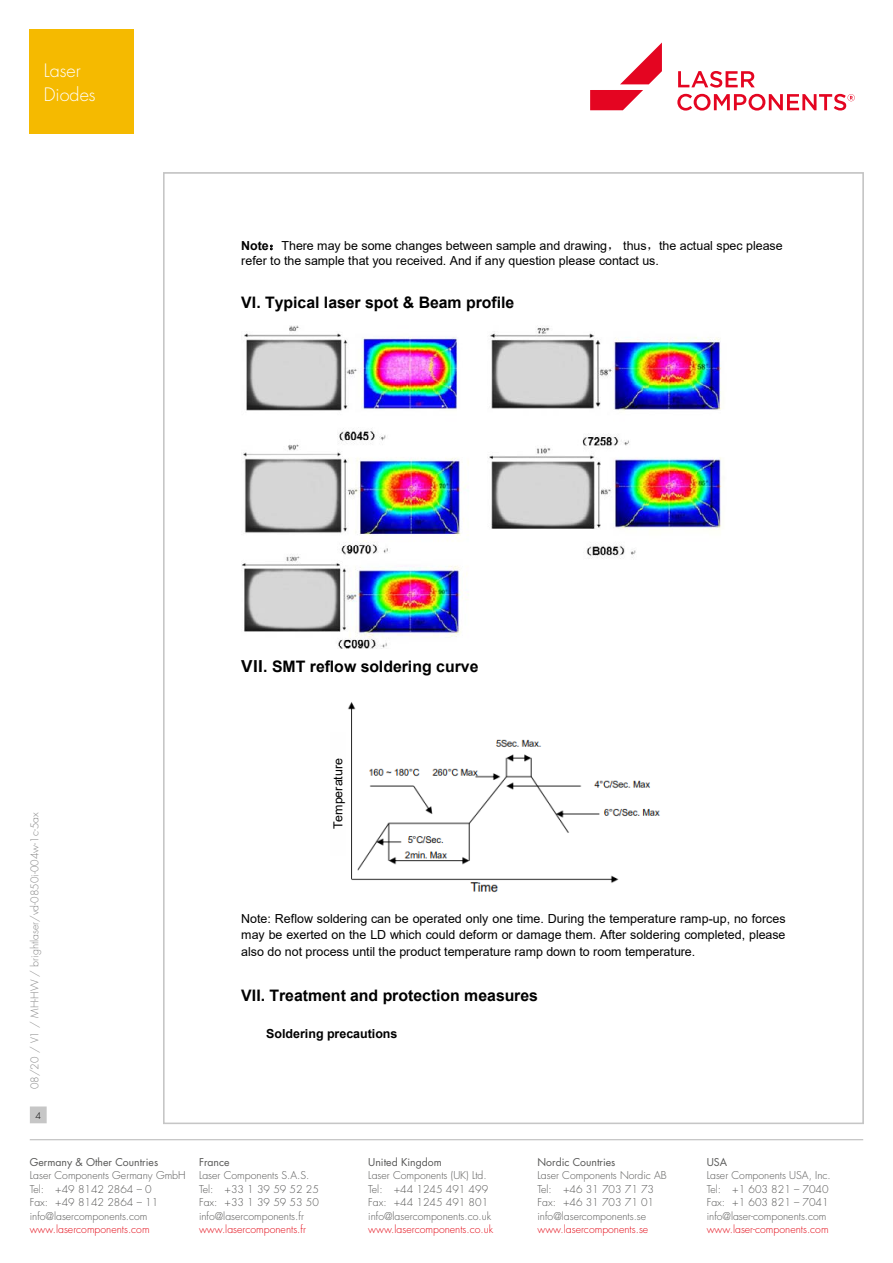
<style>
.page{position:relative;width:893px;height:1263px;background:#fff}
.page>*{position:absolute;margin:0;border:0;box-sizing:border-box;transform-origin:0 0}
.t1{font:300 18px/24px "Futura Std";color:#fff}
.t2{font:700 15.9px "Arial";color:#000}
.t3{font:12.45px/16.6px "Arial";color:#000}
.t4{font:700 12.45px "Arial";color:#000}
.t5{font:300 10.5px/13.5px "Futura Std";color:#575756}
.t6{font:300 10.5px "Futura Std";color:#e30613}
.t7{font:10.5px "Futura Std";color:#575756}
.t8{font:300 10.5px "Futura Std";color:#878787}
.t9{font:300 9px "Futura Std";color:#000}
.s1{font-weight:700}
.s2{font-family:"Sim Sun"}
.s3{font-family:"Microsoft Ya Hei"}
</style>
<div class="page">
<hr style="left:30px;top:1139px;width:833px;height:1px;background:#c6c6c6">
<div style="left:31px;top:1107px;width:15px;height:16px;background:#c6c6c6"></div>
<div style="left:30px;top:1106px;width:17px;height:17px;border:1px solid #c6c6c6"></div>
<svg style="left:677px;top:71px;width:178px;height:40px"></svg>
<svg style="left:590px;top:43px;width:72px;height:67px"></svg>
<img style="left:241px;top:325px;width:481px;height:323px">
<img style="left:348px;top:702px;width:312px;height:191px">
<div style="left:30px;top:30px;width:104px;height:104px;background:#f5ba00"></div>
<h1 class="t1" style="left:44px;top:59px;width:53px">Laser<br>Diodes</h1>
<p class="t3" style="left:241px;top:237px;width:543px;line-height:15.1px"><span class="s1">Note</span><span class="s2">：</span>There may be some changes between sample and drawing<span class="s2">，</span> thus<span class="s2">，</span>the actual spec please refer to the sample that you received. And if any question please contact us.</p>
<h2 class="t2" style="left:241px;top:291px;width:274px">VI. Typical laser spot &amp; Beam profile</h2>
<h2 class="t2" style="left:241px;top:656px;width:239px"><span class="s3">VII</span>. SMT reflow soldering curve</h2>
<p class="t8" style="left:28px;top:1089px;width:279px;rotate:-90deg">08/20 / V1 / MH-HW / brightlaser/vd-0850i-004w-1c-5ax</p>
<p class="t9" style="left:35px;top:1110px;width:7px">4</p>
<p class="t3" style="left:330px;top:829px;width:73px;rotate:-90deg">Temperature</p>
<p class="t3" style="left:241px;top:910px;width:546px;text-align:justify">Note: Reflow soldering can be operated only one time. During the temperature ramp-up, no forces may be exerted on the LD which could deform or damage them. After soldering completed, please also do not process until the product temperature ramp down to room temperature.</p>
<h2 class="t2" style="left:241px;top:984px;width:298px">VII. Treatment and protection measures</h2>
<p class="t4" style="left:266px;top:1025px;width:133px">Soldering precautions</p>
<p class="t7" style="left:30px;top:1155px;width:130px">Germany &amp; Other Countries</p>
<p class="t5" style="left:30px;top:1169px;width:157px">Laser Components Germany GmbH<br>Tel: +49 8142 2864 – 0<br>Fax: +49 8142 2864 – 11 info@lasercomponents.com</p>
<p class="t6" style="left:30px;top:1223px;width:121px">www.lasercomponents.com</p>
<p class="t7" style="left:199px;top:1155px;width:32px">France</p>
<p class="t5" style="left:199px;top:1169px;width:121px">Laser Components S.A.S.<br>Tel: +33 1 39 59 52 25<br>Fax: +33 1 39 59 53 50 info@lasercomponents.fr</p>
<p class="t6" style="left:199px;top:1223px;width:108px">www.lasercomponents.fr</p>
<p class="t7" style="left:368px;top:1155px;width:75px">United Kingdom</p>
<p class="t5" style="left:368px;top:1169px;width:124px">Laser Components (UK) Ltd.<br>Tel: +44 1245 491 499<br>Fax: +44 1245 491 801 info@lasercomponents.co.uk</p>
<p class="t6" style="left:368px;top:1223px;width:126px">www.lasercomponents.co.uk</p>
<p class="t7" style="left:537px;top:1155px;width:79px">Nordic Countries</p>
<p class="t5" style="left:537px;top:1169px;width:131px">Laser Components Nordic AB<br>Tel: +46 31 703 71 73<br>Fax: +46 31 703 71 01 info@lasercomponents.se</p>
<p class="t6" style="left:537px;top:1223px;width:112px">www.lasercomponents.se</p>
<p class="t7" style="left:707px;top:1155px;width:22px">USA</p>
<p class="t5" style="left:707px;top:1169px;width:126px">Laser Components USA, Inc.<br>Tel: +1 603 821 – 7040<br>Fax: +1 603 821 – 7041 info@laser-components.com</p>
<p class="t6" style="left:707px;top:1223px;width:123px">www.laser-components.com</p>
</div>
